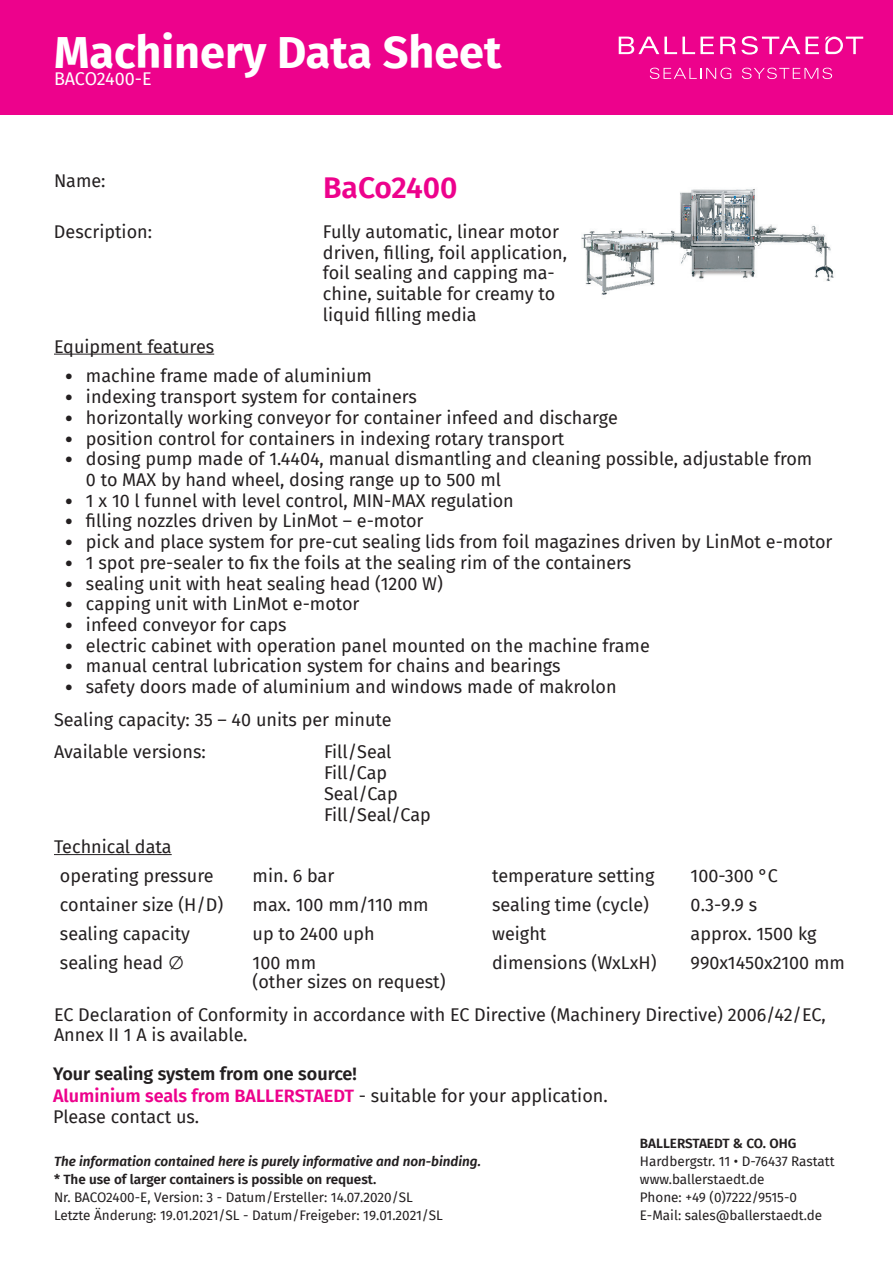
<style>
.page{position:relative;width:893px;height:1263px;background:#fff}
.page>*{position:absolute;margin:0;border:0;box-sizing:border-box;transform-origin:0 0}
.t1{font:700 45px "Fira Sans";color:#fff}
.t2{font:600 30px "Fira Sans";color:#ed028c}
.t3{font:18px/20.7px "Fira Sans";color:#231f20}
.t4{font:18px "Fira Sans";letter-spacing:-.01em;color:#fff}
.t5{font:13.5px/18px "Fira Sans";color:#231f20}
.t6{font:600 13.5px "Fira Sans";color:#231f20}
.t7{font:italic 600 13.5px "Fira Sans";color:#231f20}
.s1{font-family:"Calibri"}
.s2{font-weight:600}
.s3{font-weight:600;color:#ed028c}
</style>
<div class="page">
<div style="left:0;top:0;width:893px;height:115px;background:#ed028c"></div>
<svg style="left:619px;top:37px;width:95px;height:17px"></svg>
<svg style="left:720px;top:36px;width:99px;height:19px"></svg>
<svg style="left:825px;top:37px;width:38px;height:17px"></svg>
<svg style="left:650px;top:68px;width:81px;height:11px"></svg>
<svg style="left:742px;top:68px;width:90px;height:11px"></svg>
<hr style="left:54px;top:354px;width:160px;height:1px;background:#231f20">
<hr style="left:54px;top:854px;width:118px;height:1px;background:#231f20">
<img style="left:581px;top:189px;width:253px;height:106px">
<h1 class="t1" style="left:54px;top:14px;width:449px">Machinery Data Sheet</h1>
<p class="t4" style="left:54px;top:65px;width:99px">BACO2400-E</p>
<p class="t3" style="left:54px;top:170px;width:53px">Name:</p>
<h2 class="t2" style="left:323px;top:163px;width:136px">BaCo2400</h2>
<p class="t3" style="left:54px;top:221px;width:100px">Description:</p>
<p class="t3" style="left:323px;top:221px;width:246px">Fully automatic, linear motor driven, filling, foil application, foil sealing and capping ma&shy;chine, suitable for creamy to liquid filling media</p>
<p class="t3" style="left:54px;top:336px;width:162px">Equipment features</p>
<p class="t3" style="left:65px;top:365px;width:309px"><span class="s1">•</span> machine frame made of aluminium</p>
<p class="t3" style="left:65px;top:386px;width:354px"><span class="s1">•</span> indexing transport system for containers</p>
<p class="t3" style="left:65px;top:407px;width:555px"><span class="s1">•</span> horizontally working conveyor for container infeed and discharge</p>
<p class="t3" style="left:65px;top:427px;width:501px"><span class="s1">•</span> position control for containers in indexing rotary transport</p>
<p class="t3" style="left:86px;top:448px;width:728px;text-indent:-21px"><span class="s1">•</span> dosing pump made of 1.4404, manual dismantling and cleaning possible, adjustable from<br>0 to MAX by hand wheel, dosing range up to 500 ml</p>
<p class="t3" style="left:65px;top:490px;width:451px"><span class="s1">•</span> 1 x 10 l funnel with level control, MIN-MAX regulation</p>
<p class="t3" style="left:65px;top:510px;width:360px"><span class="s1">•</span> filling nozzles driven by LinMot – e-motor</p>
<p class="t3" style="left:65px;top:531px;width:769px"><span class="s1">•</span> pick and place system for pre-cut sealing lids from foil magazines driven by LinMot e-motor</p>
<p class="t3" style="left:65px;top:552px;width:568px"><span class="s1">•</span> 1 spot pre-sealer to fix the foils at the sealing rim of the containers</p>
<p class="t3" style="left:65px;top:572px;width:380px"><span class="s1">•</span> sealing unit with heat sealing head (1200 W)</p>
<p class="t3" style="left:65px;top:593px;width:296px"><span class="s1">•</span> capping unit with LinMot e-motor</p>
<p class="t3" style="left:65px;top:614px;width:224px"><span class="s1">•</span> infeed conveyor for caps</p>
<p class="t3" style="left:65px;top:634px;width:587px"><span class="s1">•</span> electric cabinet with operation panel mounted on the machine frame</p>
<p class="t3" style="left:65px;top:655px;width:497px"><span class="s1">•</span> manual central lubrication system for chains and bearings</p>
<p class="t3" style="left:54px;top:670px;width:564px;line-height:32.7px;text-indent:11px"><span class="s1">•</span> safety doors made of aluminium and windows made of makrolon<br>Sealing capacity: 35 – 40 units per minute<br>Available versions:</p>
<p class="t3" style="left:324px;top:741px;width:108px">Fill/Seal<br>Fill/Cap<br>Seal/Cap<br>Fill/Seal/Cap</p>
<p class="t3" style="left:60px;top:832px;width:155px;line-height:28.8px;text-indent:-6px">Technical data operating pressure</p>
<p class="t3" style="left:253px;top:865px;width:83px">min. 6 bar</p>
<p class="t3" style="left:492px;top:865px;width:164px">temperature setting</p>
<p class="t3" style="left:691px;top:865px;width:89px">100-300 °C</p>
<p class="t3" style="left:60px;top:894px;width:165px">container size (H/D)</p>
<p class="t3" style="left:253px;top:894px;width:177px">max. 100 mm/110 mm</p>
<p class="t3" style="left:492px;top:894px;width:158px">sealing time (cycle)</p>
<p class="t3" style="left:691px;top:894px;width:68px">0.3-9.9 s</p>
<p class="t3" style="left:60px;top:923px;width:132px">sealing capacity</p>
<p class="t3" style="left:253px;top:923px;width:124px">up to 2400 uph</p>
<p class="t3" style="left:492px;top:923px;width:56px">weight</p>
<p class="t3" style="left:691px;top:923px;width:127px">approx. 1500 kg</p>
<p class="t3" style="left:60px;top:951px;width:126px">sealing head ∅</p>
<p class="t3" style="left:253px;top:952px;width:194px;line-height:19.4px">100 mm<br>(other sizes on request)</p>
<p class="t3" style="left:492px;top:951px;width:166px">dimensions (WxLxH)</p>
<p class="t3" style="left:691px;top:951px;width:156px">990x1450x2100 mm</p>
<p class="t3" style="left:54px;top:1004px;width:773px">EC Declaration of Conformity in accordance with EC Directive (Machinery Directive) 2006/42/EC,<br>Annex II 1 A is available.</p>
<p class="t3" style="left:53px;top:1062px;width:556px;line-height:21.6px"><span class="s2">Your sealing system from one source!<br></span><span class="s3">Aluminium seals from BALLERSTAEDT</span> - suitable for your application.<br>Please contact us.</p>
<p class="t7" style="left:54px;top:1150px;width:428px">The information contained here is purely informative and non-binding.</p>
<p class="t6" style="left:54px;top:1168px;width:324px">* The use of larger containers is possible on request.</p>
<p class="t5" style="left:54px;top:1188px;width:390px">Nr. BACO2400-E, Version: 3 - Datum/Ersteller: 14.07.2020/SL<br>Letzte Änderung: 19.01.2021/SL - Datum/Freigeber: 19.01.2021/SL</p>
<p class="t6" style="left:640px;top:1132px;width:158px">BALLERSTAEDT &amp; CO. OHG</p>
<p class="t5" style="left:640px;top:1152px;width:196px">Hardbergstr. 11 • D-76437 Rastatt www.ballerstaedt.de<br>Phone: +49 (0)7222/9515-0<br>E-Mail: sales@ballerstaedt.de</p>
</div>
